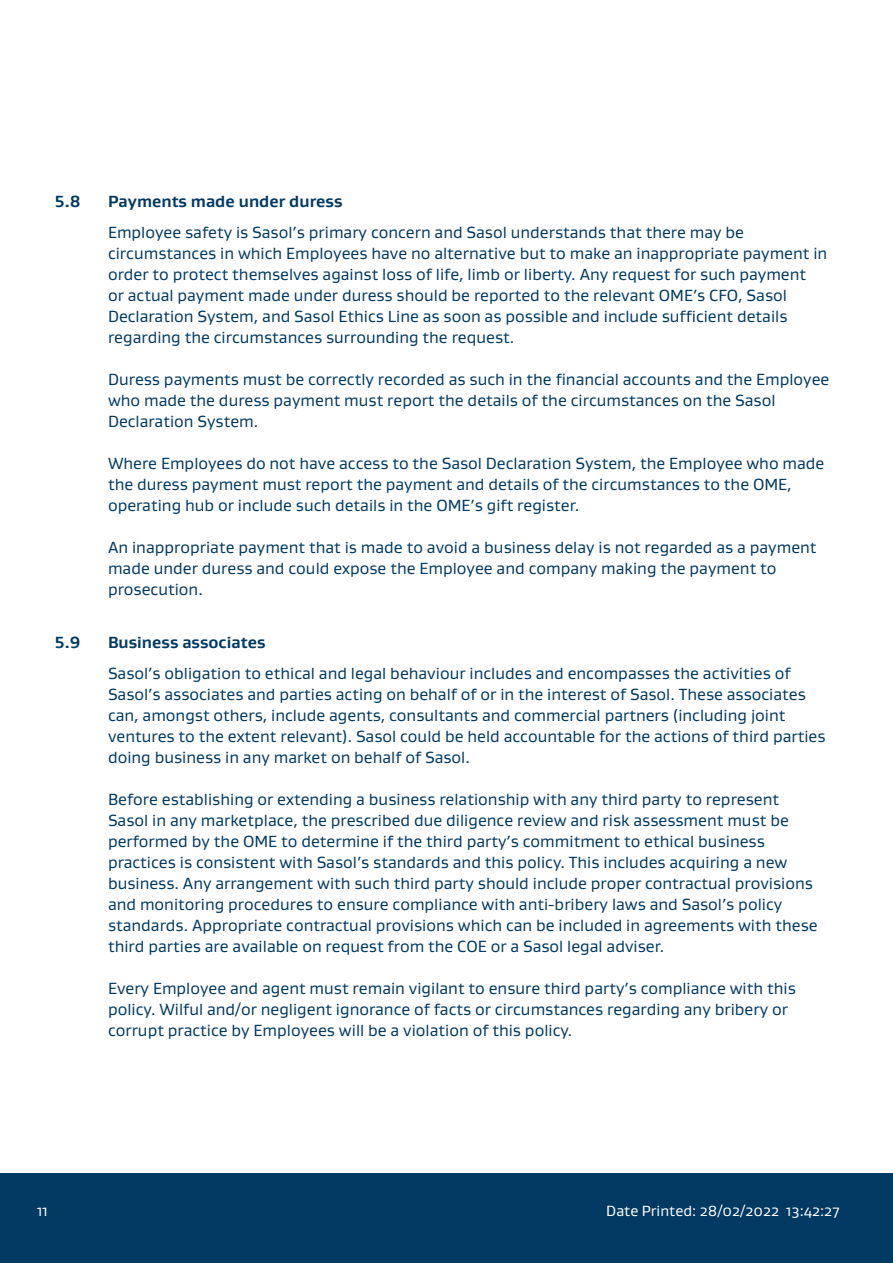
<style>
.page{position:relative;width:893px;height:1263px;background:#fff}
.page>*{position:absolute;margin:0;border:0;box-sizing:border-box;transform-origin:0 0}
.t1{font:16.5px/21px "Gustan";color:#003962}
.t2{font:700 16.5px "Gustan";color:#003962}
.t3{font:15px "Gustan";color:#fff}
</style>
<div class="page">
<div style="left:0;top:1174px;width:893px;height:89px;background:#003962"></div>
<p class="t2" style="left:54px;top:190px;width:28px">5.8</p>
<p class="t2" style="left:108px;top:190px;width:236px">Payments made under duress</p>
<p class="t1" style="left:108px;top:222px;width:721px">Employee safety is Sasol’s primary concern and Sasol understands that there may be circumstances in which Employees have no alternative but to make an inappropriate payment in order to protect themselves against loss of life, limb or liberty. Any request for such payment<br>or actual payment made under duress should be reported to the relevant OME’s CFO, Sasol Declaration System, and Sasol Ethics Line as soon as possible and include sufficient details regarding the circumstances surrounding the request.</p>
<p class="t1" style="left:108px;top:369px;width:723px">Duress payments must be correctly recorded as such in the financial accounts and the Employee who made the duress payment must report the details of the circumstances on the Sasol<br>Declaration System.</p>
<p class="t1" style="left:108px;top:453px;width:718px">Where Employees do not have access to the Sasol Declaration System, the Employee who made the duress payment must report the payment and details of the circumstances to the OME, operating hub or include such details in the OME’s gift register.</p>
<p class="t1" style="left:108px;top:537px;width:710px">An inappropriate payment that is made to avoid a business delay is not regarded as a payment made under duress and could expose the Employee and company making the payment to prosecution.</p>
<p class="t2" style="left:54px;top:631px;width:28px">5.9</p>
<p class="t2" style="left:108px;top:631px;width:159px">Business associates</p>
<p class="t1" style="left:108px;top:663px;width:719px">Sasol’s obligation to ethical and legal behaviour includes and encompasses the activities of Sasol’s associates and parties acting on behalf of or in the interest of Sasol. These associates can, amongst others, include agents, consultants and commercial partners (including joint ventures to the extent relevant). Sasol could be held accountable for the actions of third parties doing business in any market on behalf of Sasol.</p>
<p class="t1" style="left:108px;top:789px;width:711px">Before establishing or extending a business relationship with any third party to represent Sasol in any marketplace, the prescribed due diligence review and risk assessment must be performed by the OME to determine if the third party’s commitment to ethical business practices is consistent with Sasol’s standards and this policy. This includes acquiring a new business. Any arrangement with such third party should include proper contractual provisions and monitoring procedures to ensure compliance with anti-bribery laws and Sasol’s policy standards. Appropriate contractual provisions which can be included in agreements with these third parties are available on request from the COE or a Sasol legal adviser.</p>
<p class="t1" style="left:108px;top:978px;width:689px">Every Employee and agent must remain vigilant to ensure third party’s compliance with this policy. Wilful and/or negligent ignorance of facts or circumstances regarding any bribery or corrupt practice by Employees will be a violation of this policy.</p>
<p class="t3" style="left:37px;top:1201px;width:13px">11</p>
<p class="t3" style="left:606px;top:1201px;width:235px">Date Printed: 28/02/2022 13:42:27</p>
</div>
